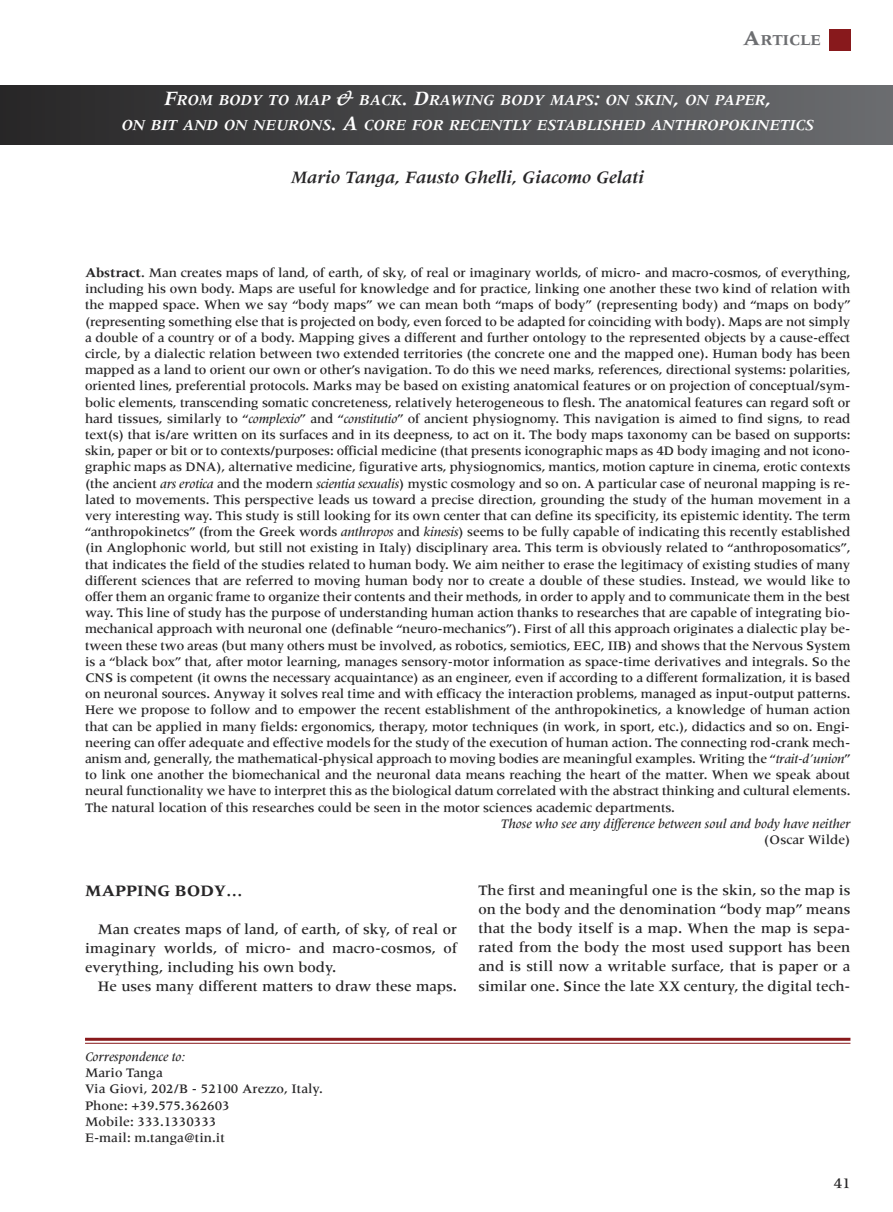
<style>
.page{position:relative;width:893px;height:1212px;background:#fff}
.page>*{position:absolute;margin:0;border:0;box-sizing:border-box;transform-origin:0 0}
.t1{font:italic 700 18px "Meridien LT Std";color:#272627}
.t2{font:700 16.5px "Meridien LT Std";color:#272627}
.t3{font:italic 700 15.75px/25.2px "Meridien LT Std";color:#fff;text-align:center}
.t4{font:700 15.75px "Meridien LT Std";color:#6d6e71}
.t5{font:500 15px/19px "Meridien LT Std";color:#272627;text-align:justify}
.t6{font:500 13.5px/16.2px "Meridien LT Std";color:#272627}
.t7{font:italic 500 13.5px "Meridien LT Std";color:#272627}
.s1{font-size:21px}
.s2{font-weight:700}
.s3{font-style:italic}
</style>
<div class="page">
<div style="left:0;top:85px;width:893px;height:59px;background:linear-gradient(to right,#272627,#6b6d70)"></div>
<div style="left:829px;top:30px;width:21px;height:21px;background:#88191c"></div>
<hr style="left:85px;top:1038px;width:765px;height:3px;background:#88191c">
<hr style="left:85px;top:1043px;width:765px;height:1px;background:#88191c">
<p class="t4" style="left:743px;top:33px;width:80px"><span class="s1">A</span>RTICLe</p>
<p class="t3" style="left:121px;top:88px;width:694px"><span class="s1">F</span>ROM BODY TO MAP <span class="s1">&amp;</span> BACK<span class="s1">. D</span>RAWING BODY MAPS<span class="s1">:</span> ON SKIN<span class="s1">,</span> ON PAPER<span class="s1">,<br></span>ON BIT AND ON NEURONS<span class="s1">. A</span> CORE FOR RECENTLY ESTABLISHED ANTHROPOKINETICS</p>
<h1 class="t1" style="left:291px;top:170px;width:355px">Mario Tanga, Fausto Ghelli, Giacomo Gelati</h1>
<p class="t6" style="left:85px;top:265px;width:767px;text-align:justify"><span class="s2">Abstract.</span> Man creates maps of land, of earth, of sky, of real or imaginary worlds, of micro- and macro-cosmos, of everything, including his own body. Maps are useful for knowledge and for practice, linking one another these two kind of relation with the mapped space. When we say “body maps” we can mean both “maps of body” (representing body) and “maps on body” (representing something else that is projected on body, even forced to be adapted for coinciding with body). Maps are not simply a double of a country or of a body. Mapping gives a different and further ontology to the represented objects by a cause-effect circle, by a dialectic relation between two extended territories (the concrete one and the mapped one). Human body has been mapped as a land to orient our own or other’s navigation. To do this we need marks, references, directional systems: polarities, oriented lines, preferential protocols. Marks may be based on existing anatomical features or on projection of conceptual/sym&shy;bolic elements, transcending somatic concreteness, relatively heterogeneous to flesh. The anatomical features can regard soft or hard tissues, similarly to “<span class="s3">complexio</span>” and “<span class="s3">constitutio</span>” of ancient physiognomy. This navigation is aimed to find signs, to read text(s) that is/are written on its surfaces and in its deepness, to act on it. The body maps taxonomy can be based on supports: skin, paper or bit or to contexts/purposes: official medicine (that presents iconographic maps as 4D body imaging and not icono&shy;graphic maps as DNA), alternative medicine, figurative arts, physiognomics, mantics, motion capture in cinema, erotic contexts (the ancient <span class="s3">ars erotica</span> and the modern <span class="s3">scientia sexualis</span>) mystic cosmology and so on. A particular case of neuronal mapping is re&shy;lated to movements. This perspective leads us toward a precise direction, grounding the study of the human movement in a very interesting way. This study is still looking for its own center that can define its specificity, its epistemic identity. The term “anthropokinetcs” (from the Greek words <span class="s3">anthropos</span> and <span class="s3">kinesis</span>) seems to be fully capable of indicating this recently established (in Anglophonic world, but still not existing in Italy) disciplinary area. This term is obviously related to “anthroposomatics”, that indicates the field of the studies related to human body. We aim neither to erase the legitimacy of existing studies of many different sciences that are referred to moving human body nor to create a double of these studies. Instead, we would like to offer them an organic frame to organize their contents and their methods, in order to apply and to communicate them in the best way. This line of study has the purpose of understanding human action thanks to researches that are capable of integrating bio&shy;mechanical approach with neuronal one (definable “neuro-mechanics”). First of all this approach originates a dialectic play be&shy;tween these two areas (but many others must be involved, as robotics, semiotics, EEC, IIB) and shows that the Nervous System is a “black box” that, after motor learning, manages sensory-motor information as space-time derivatives and integrals. So the CNS is competent (it owns the necessary acquaintance) as an engineer, even if according to a different formalization, it is based on neuronal sources. Anyway it solves real time and with efficacy the interaction problems, managed as input-output patterns.<br>Here we propose to follow and to empower the recent establishment of the anthropokinetics, a knowledge of human action that can be applied in many fields: ergonomics, therapy, motor techniques (in work, in sport, etc.), didactics and so on. Engi&shy;neering can offer adequate and effective models for the study of the execution of human action. The connecting rod-crank mech&shy;anism and, generally, the mathematical-physical approach to moving bodies are meaningful examples. Writing the “<span class="s3">trait-d’union</span>” to link one another the biomechanical and the neuronal data means reaching the heart of the matter. When we speak about neural functionality we have to interpret this as the biological datum correlated with the abstract thinking and cultural elements.<br>The natural location of this researches could be seen in the motor sciences academic departments.</p>
<p class="t7" style="left:501px;top:818px;width:351px">Those who see any difference between soul and body have neither</p>
<p class="t6" style="left:764px;top:832px;width:88px">(Oscar Wilde)</p>
<p class="t2" style="left:85px;top:884px;width:159px">MAPPING bODY…</p>
<p class="t5" style="left:85px;top:921px;width:374px;text-indent:13px">Man creates maps of land, of earth, of sky, of real or imaginary worlds, of micro- and macro-cosmos, of everything, including his own body.</p>
<p class="t5" style="left:98px;top:977px;width:361px">He uses many different matters to draw these maps.</p>
<p class="t5" style="left:478px;top:882px;width:374px">The first and meaningful one is the skin, so the map is on the body and the denomination “body map” means that the body itself is a map. When the map is sepa&shy;rated from the body the most used support has been and is still now a writable surface, that is paper or a similar one. Since the late XX century, the digital tech-</p>
<p class="t7" style="left:85px;top:1051px;width:101px">Correspondence to:</p>
<p class="t6" style="left:85px;top:1066px;width:239px">Mario Tanga<br>Via Giovi, 202/B - 52100 Arezzo, Italy.<br>Phone: +39.575.362603<br>Mobile: 333.1330333<br>E-mail: m.tanga@tin.it</p>
<p class="t5" style="left:834px;top:1175px;width:18px">41</p>
</div>
